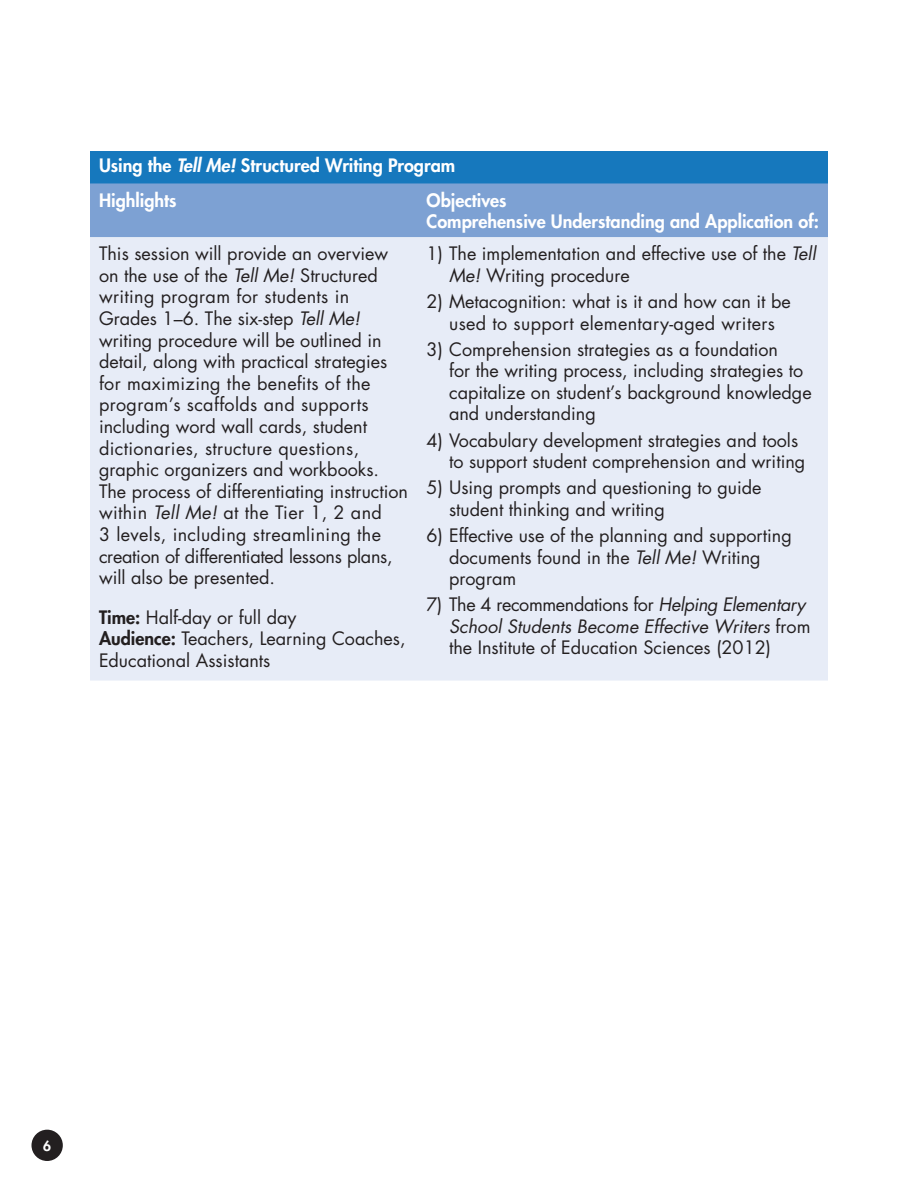
<style>
.page{position:relative;width:918px;height:1188px;background:#fff}
.page>*{position:absolute;margin:0;border:0;box-sizing:border-box;transform-origin:0 0}
.body{font:18px/21.6px "Futura";color:#231f20}
.numbered_list{font:18px/21.6px "Futura";color:#231f20}
.body-2{font:800 18px "Futura";color:#fff}
.numbered_list-2{font:18px/21.6px "Futura";letter-spacing:.02em;color:#231f20;text-align:center}
.t1{font:800 13.65px "Futura";color:#fff}
.s1{font-style:italic}
.s2{font-weight:800}
</style>
<div class="page">
<div style="left:32px;top:1130px;width:31px;height:31px;background:#231f20;border-radius:50%"></div>
<div style="left:90px;top:151px;width:738px;height:32px;background:#1678bd"></div>
<div style="left:90px;top:183px;width:738px;height:54px;background:#7da1d3"></div>
<div style="left:90px;top:237px;width:738px;height:444px;background:#e7ecf7"></div>
<p class="body-2" style="left:99px;top:154px;width:358px">Using the <span class="s1">Tell Me!</span> Structured Writing Program</p>
<p class="body-2" style="left:99px;top:189px;width:79px">Highlights</p>
<p class="body-2" style="left:427px;top:189px;width:82px">Objectives</p>
<p class="body-2" style="left:427px;top:210px;width:394px">Comprehensive Understanding and Application of:</p>
<p class="body" style="left:99px;top:243px;width:311px">This session will provide an overview on the use of the <span class="s1">Tell Me!</span> Structured writing program for students in Grades 1–6. The six-step <span class="s1">Tell Me! </span>writing procedure will be outlined in detail, along with practical strategies for maximizing the benefits of the program’s scaffolds and supports including word wall cards, student dictionaries, structure questions, graphic organizers and workbooks.<br>The process of differentiating instruction within <span class="s1">Tell Me!</span> at the Tier 1, 2 and<br>3 levels, including streamlining the creation of differentiated lessons plans, will also be presented.</p>
<p class="body" style="left:99px;top:607px;width:199px"><span class="s2">Time:</span> Half-day or full day</p>
<p class="body" style="left:99px;top:628px;width:308px"><span class="s2">Audience:</span> Teachers, Learning Coaches,<br>Educational Assistants</p>
<p class="numbered_list" style="left:449px;top:243px;width:368px;text-indent:-22px">1) The implementation and effective use of the <span class="s1">Tell<br>Me!</span> Writing procedure</p>
<p class="numbered_list-2" style="left:427px;top:291px;width:366px">2) Metacognition: what is it and how can it be used to support elementary-aged writers</p>
<p class="numbered_list" style="left:449px;top:338px;width:364px;text-indent:-22px">3) Comprehension strategies as a foundation<br>for the writing process, including strategies to capitalize on student’s background knowledge and understanding</p>
<p class="numbered_list" style="left:449px;top:429px;width:358px;text-indent:-22px">4) Vocabulary development strategies and tools to support student comprehension and writing</p>
<p class="numbered_list" style="left:449px;top:477px;width:314px;text-indent:-22px">5) Using prompts and questioning to guide student thinking and writing</p>
<p class="numbered_list" style="left:449px;top:525px;width:344px;text-indent:-22px">6) Effective use of the planning and supporting documents found in the <span class="s1">Tell Me!</span> Writing program</p>
<p class="numbered_list" style="left:449px;top:594px;width:363px;text-indent:-22px">7) The 4 recommendations for <span class="s1">Helping Elementary<br>School Students Become Effective Writers</span> from the Institute of Education Sciences (2012)</p>
<p class="t1" style="left:43px;top:1137px;width:9px">6</p>
</div>
